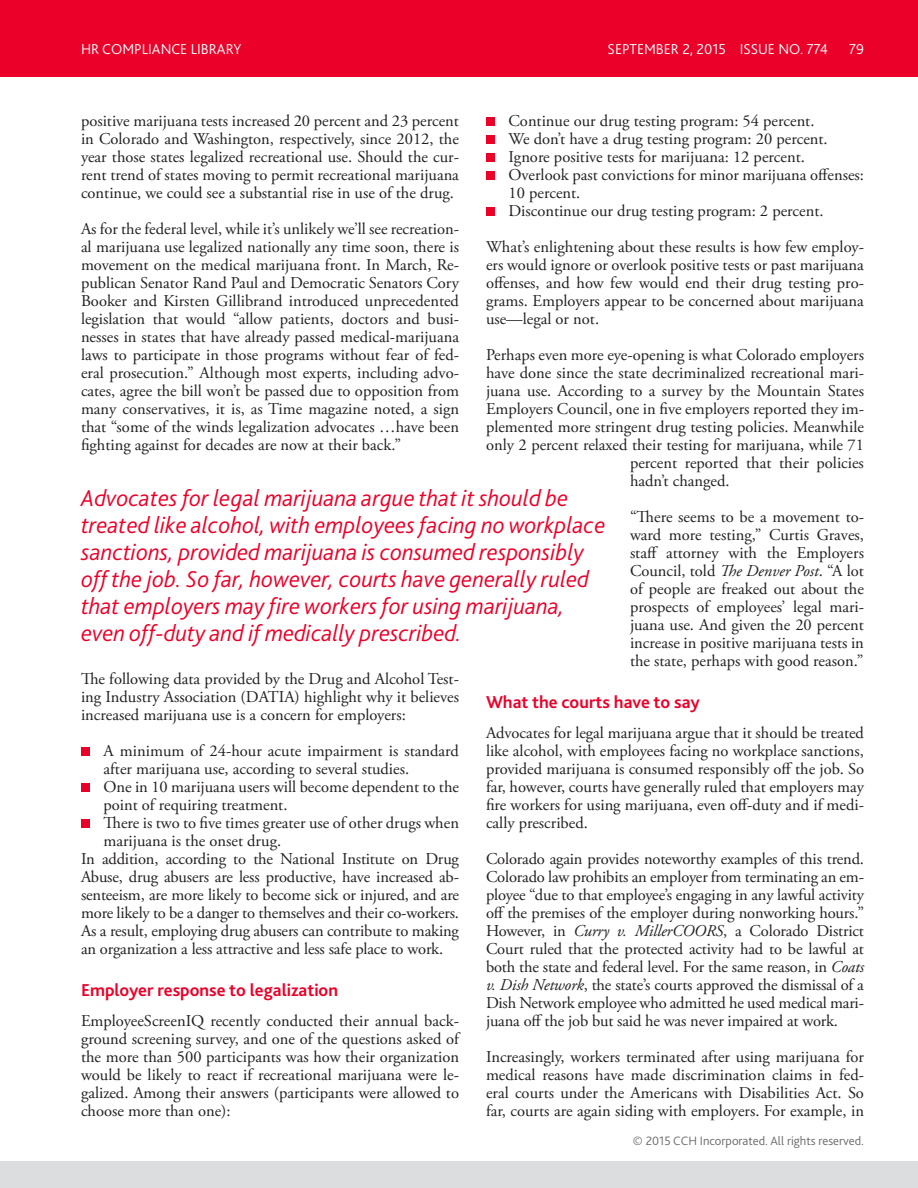
<style>
.page{position:relative;width:918px;height:1188px;background:#fff}
.page>*{position:absolute;margin:0;border:0;box-sizing:border-box;transform-origin:0 0}
.Pull_Quote_A{font:italic 300 24px/27px "Bliss 2";color:#eb0029}
.H2_A{font:700 18px "Bliss 2";color:#eb0029}
.Body_A{font:16.5px/18px "Adobe Garamond Pro";color:#231f20;text-align:justify}
.Bullet_A_i{font:16.5px/18px "Adobe Garamond Pro";color:#231f20}
.t1{font:300 15px "Bliss 2";color:#fff}
.t2{font:300 12.75px "Bliss 2";color:#696a6d}
.s1{font-style:italic}
</style>
<div class="page">
<div style="left:0;top:0;width:918px;height:76px;background:#eb0029"></div>
<div style="left:0;top:1162px;width:918px;height:26px;background:#dcddde"></div>
<div style="left:81px;top:747px;width:9px;height:9px;background:#eb0029"></div>
<div style="left:81px;top:783px;width:9px;height:9px;background:#eb0029"></div>
<div style="left:81px;top:819px;width:9px;height:9px;background:#eb0029"></div>
<div style="left:486px;top:117px;width:9px;height:9px;background:#eb0029"></div>
<div style="left:486px;top:135px;width:9px;height:9px;background:#eb0029"></div>
<div style="left:486px;top:153px;width:9px;height:9px;background:#eb0029"></div>
<div style="left:486px;top:171px;width:9px;height:9px;background:#eb0029"></div>
<div style="left:486px;top:207px;width:9px;height:9px;background:#eb0029"></div>
<p class="t1" style="left:81px;top:40px;width:162px">HR COMPLIANCE LIBRARY</p>
<p class="t1" style="left:608px;top:40px;width:222px">SEPTEMBER 2, 2015 ISSUE NO. 774</p>
<p class="t1" style="left:849px;top:40px;width:16px">79</p>
<p class="Body_A" style="left:81px;top:112px;width:380px">positive marijuana tests increased 20 percent and 23 percent in Colorado and Washington, respectively, since 2012, the year those states legalized recreational use. Should the cur&shy;rent trend of states moving to permit recreational marijuana continue, we could see a substantial rise in use of the drug.</p>
<p class="Body_A" style="left:81px;top:220px;width:380px">As for the federal level, while it’s unlikely we’ll see recreation&shy;al marijuana use legalized nationally any time soon, there is movement on the medical marijuana front. In March, Re&shy;publican Senator Rand Paul and Democratic Senators Cory Booker and Kirsten Gillibrand introduced unprecedented legislation that would “allow patients, doctors and busi&shy;nesses in states that have already passed medical-marijuana laws to participate in those programs without fear of fed&shy;eral prosecution.” Although most experts, including advo&shy;cates, agree the bill won’t be passed due to opposition from many conservatives, it is, as Time magazine noted, a sign that “some of the winds legalization advocates …have been fighting against for decades are now at their back.”</p>
<p class="Bullet_A_i" style="left:508px;top:112px;width:308px">Continue our drug testing program: 54 percent.</p>
<p class="Bullet_A_i" style="left:508px;top:130px;width:321px">We don’t have a drug testing program: 20 percent.</p>
<p class="Bullet_A_i" style="left:508px;top:148px;width:298px">Ignore positive tests for marijuana: 12 percent.</p>
<p class="Bullet_A_i" style="left:508px;top:166px;width:357px">Overlook past convictions for minor marijuana offenses:<br>10 percent.</p>
<p class="Bullet_A_i" style="left:508px;top:202px;width:317px">Discontinue our drug testing program: 2 percent.</p>
<p class="Body_A" style="left:486px;top:238px;width:380px">What’s enlightening about these results is how few employ&shy;ers would ignore or overlook positive tests or past marijuana offenses, and how few would end their drug testing pro&shy;grams. Employers appear to be concerned about marijuana use—legal or not.</p>
<p class="Body_A" style="left:486px;top:346px;width:380px">Perhaps even more eye-opening is what Colorado employers</p>
<p class="Body_A" style="left:486px;top:364px;width:380px">have done since the state decriminalized recreational mari-</p>
<p class="Body_A" style="left:486px;top:382px;width:380px">juana use. According to a survey by the Mountain States</p>
<p class="Body_A" style="left:486px;top:400px;width:380px">Employers Council, one in five employers reported they im-</p>
<p class="Body_A" style="left:486px;top:418px;width:379px">plemented more stringent drug testing policies. Meanwhile</p>
<p class="Body_A" style="left:486px;top:436px;width:380px">only 2 percent relaxed their testing for marijuana, while 71</p>
<p class="Body_A" style="left:630px;top:454px;width:235px">percent reported that their policies</p>
<p class="Body_A" style="left:630px;top:472px;width:101px">hadn’t changed.</p>
<p class="Body_A" style="left:630px;top:508px;width:236px">“There seems to be a movement to&shy;ward more testing,” Curtis Graves, staff attorney with the Employers Council, told <span class="s1">The Denver Post</span>. “A lot of people are freaked out about the prospects of employees’ legal mari&shy;juana use. And given the 20 percent increase in positive marijuana tests in the state, perhaps with good reason.”</p>
<p class="H2_A" style="left:486px;top:691px;width:215px">What the courts have to say</p>
<p class="Body_A" style="left:486px;top:724px;width:380px">Advocates for legal marijuana argue that it should be treated like alcohol, with employees facing no workplace sanctions, provided marijuana is consumed responsibly off the job. So far, however, courts have generally ruled that employers may fire workers for using marijuana, even off-duty and if medi&shy;cally prescribed.</p>
<p class="Body_A" style="left:486px;top:850px;width:380px">Colorado again provides noteworthy examples of this trend.<br>Colorado law prohibits an employer from terminating an em&shy;ployee “due to that employee’s engaging in any lawful activity off the premises of the employer during nonworking hours.” However, in <span class="s1">Curry v. MillerCOORS</span>, a Colorado District Court ruled that the protected activity had to be lawful at both the state and federal level. For the same reason, in <span class="s1">Coats v. Dish Network</span>, the state’s courts approved the dismissal of a Dish Network employee who admitted he used medical mari&shy;juana off the job but said he was never impaired at work.</p>
<p class="Body_A" style="left:486px;top:1048px;width:380px">Increasingly, workers terminated after using marijuana for medical reasons have made discrimination claims in fed&shy;eral courts under the Americans with Disabilities Act. So far, courts are again siding with employers. For example, in</p>
<p class="Pull_Quote_A" style="left:81px;top:484px;width:526px">Advocates for legal marijuana argue that it should be treated like alcohol, with employees facing no workplace sanctions, provided marijuana is consumed responsibly off the job. So far, however, courts have generally ruled that employers may fire workers for using marijuana, even off-duty and if medically prescribed.</p>
<p class="Body_A" style="left:81px;top:670px;width:380px">The following data provided by the Drug and Alcohol Test&shy;ing Industry Association (DATIA) highlight why it believes increased marijuana use is a concern for employers:</p>
<p class="Bullet_A_i" style="left:104px;top:742px;width:357px">A minimum of 24-hour acute impairment is standard after marijuana use, according to several studies.</p>
<p class="Bullet_A_i" style="left:104px;top:778px;width:357px">One in 10 marijuana users will become dependent to the point of requiring treatment.</p>
<p class="Bullet_A_i" style="left:104px;top:814px;width:357px">There is two to five times greater use of other drugs when marijuana is the onset drug.</p>
<p class="Body_A" style="left:81px;top:850px;width:380px">In addition, according to the National Institute on Drug Abuse, drug abusers are less productive, have increased ab&shy;senteeism, are more likely to become sick or injured, and are more likely to be a danger to themselves and their co-workers.<br>As a result, employing drug abusers can contribute to making an organization a less attractive and less safe place to work.</p>
<p class="H2_A" style="left:81px;top:979px;width:259px">Employer response to legalization</p>
<p class="Body_A" style="left:81px;top:1012px;width:380px">EmployeeScreenIQ recently conducted their annual back&shy;ground screening survey, and one of the questions asked of the more than 500 participants was how their organization would be likely to react if recreational marijuana were le&shy;galized. Among their answers (participants were allowed to choose more than one):</p>
<p class="t2" style="left:633px;top:1133px;width:233px">© 2015 CCH Incorporated. All rights reserved.</p>
</div>
